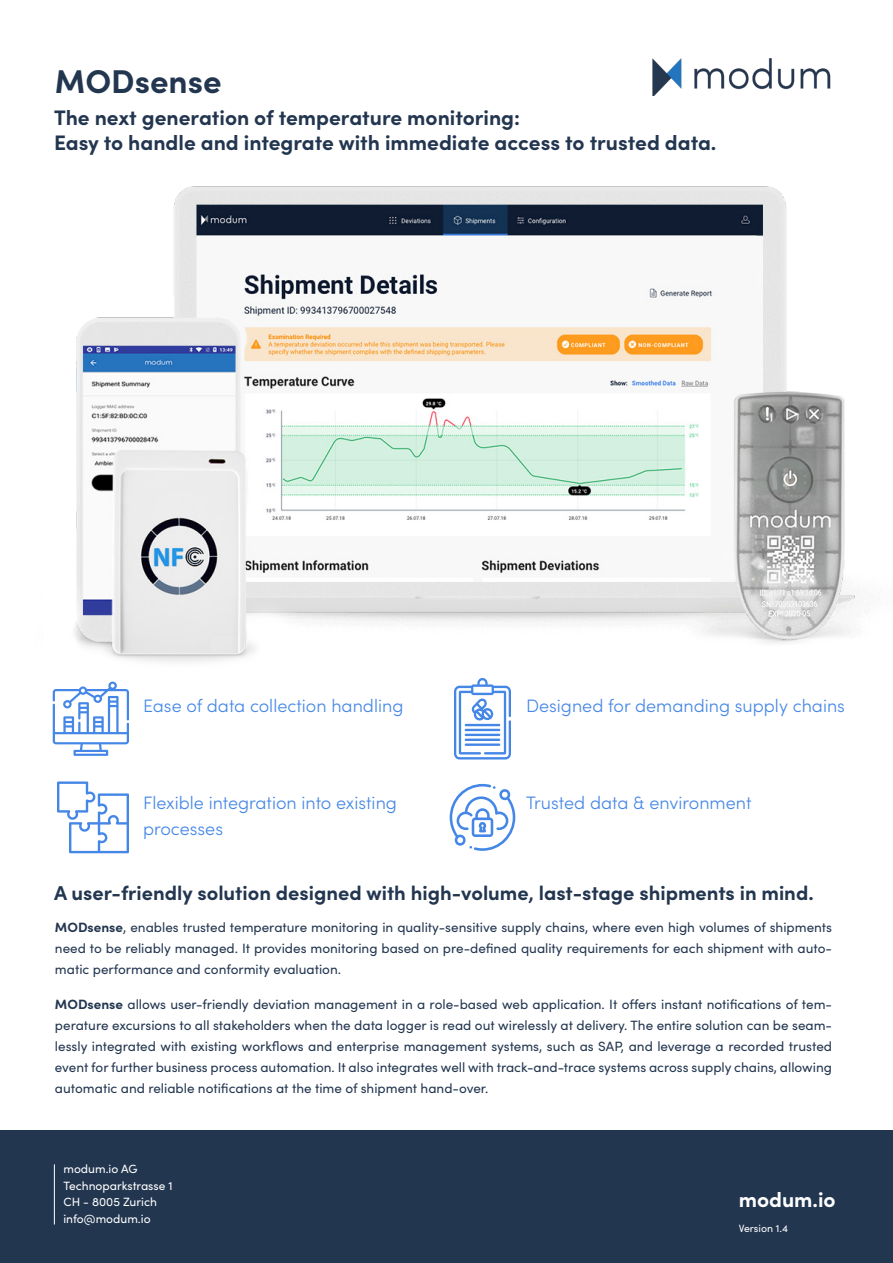
<style>
.page{position:relative;width:893px;height:1263px;background:#fff}
.page>*{position:absolute;margin:0;border:0;box-sizing:border-box;transform-origin:0 0}
.t1{font:700 33px "Sofia Pro";color:#233650}
.t2{font:700 21px "Sofia Pro";color:#233650}
.t3{font:700 21px "Sofia Pro";color:#fff}
.t4{font:700 20.1px "Sofia Pro";color:#233650}
.t5{font:300 18px/25.5px "Sofia Pro";color:#4587e6}
.t6{font:13.5px/21px "Sofia Pro";color:#233650;text-align:justify}
.t7{font:12px "Sofia Pro";color:#fff}
.t8{font:10.5px "Sofia Pro";color:#fff}
.s1{font-weight:700}
</style>
<div class="page">
<img style="left:74px;top:186px;width:781px;height:476px">
<div style="left:0;top:1130px;width:893px;height:133px;background:#233650"></div>
<img style="left:652px;top:58px;width:179px;height:37px">
<hr style="left:54px;top:1164px;width:1px;height:60px;background:#fff">
<svg style="left:454px;top:678px;width:57px;height:81px"></svg>
<svg style="left:53px;top:681px;width:76px;height:75px"></svg>
<svg style="left:57px;top:781px;width:72px;height:72px"></svg>
<svg style="left:450px;top:784px;width:65px;height:67px"></svg>
<p class="t1" style="left:55px;top:56px;width:168px">MODsense</p>
<p class="t2" style="left:54px;top:101px;width:468px">The next generation of temperature monitoring:</p>
<p class="t2" style="left:54px;top:127px;width:664px">Easy to handle and integrate with immediate access to trusted data.</p>
<p class="t5" style="left:143px;top:691px;width:262px">Ease of data collection handling</p>
<p class="t5" style="left:143px;top:789px;width:255px">Flexible integration into existing processes</p>
<p class="t5" style="left:526px;top:691px;width:320px">Designed for demanding supply chains</p>
<p class="t5" style="left:526px;top:789px;width:227px">Trusted data &amp; environment</p>
<p class="t4" style="left:54px;top:877px;width:761px">A user-friendly solution designed with high-volume, last-stage shipments in mind.</p>
<p class="t6" style="left:55px;top:916px;width:779px"><span class="s1">MODsense</span>, enables trusted temperature monitoring in quality-sensitive supply chains, where even high volumes of shipments need to be reliably managed. It provides monitoring based on pre-defined quality requirements for each shipment with auto&shy;matic performance and conformity evaluation.</p>
<p class="t6" style="left:55px;top:993px;width:779px"><span class="s1">MODsense</span> allows user-friendly deviation management in a role-based web application. It offers instant notifications of tem&shy;perature excursions to all stakeholders when the data logger is read out wirelessly at delivery. The entire solution can be seam&shy;lessly integrated with existing workflows and enterprise management systems, such as SAP, and leverage a recorded trusted event for further business process automation. It also integrates well with track-and-trace systems across supply chains, allowing automatic and reliable notifications at the time of shipment hand-over.</p>
<p class="t7" style="left:63px;top:1160px;width:76px">modum.io AG</p>
<p class="t7" style="left:63px;top:1176px;width:111px">Technoparkstrasse 1</p>
<p class="t7" style="left:63px;top:1193px;width:95px">CH - 8005 Zurich</p>
<p class="t7" style="left:63px;top:1209px;width:89px">info@modum.io</p>
<p class="t3" style="left:739px;top:1184px;width:98px">modum.io</p>
<p class="t8" style="left:739px;top:1221px;width:51px">Version 1.4</p>
</div>
